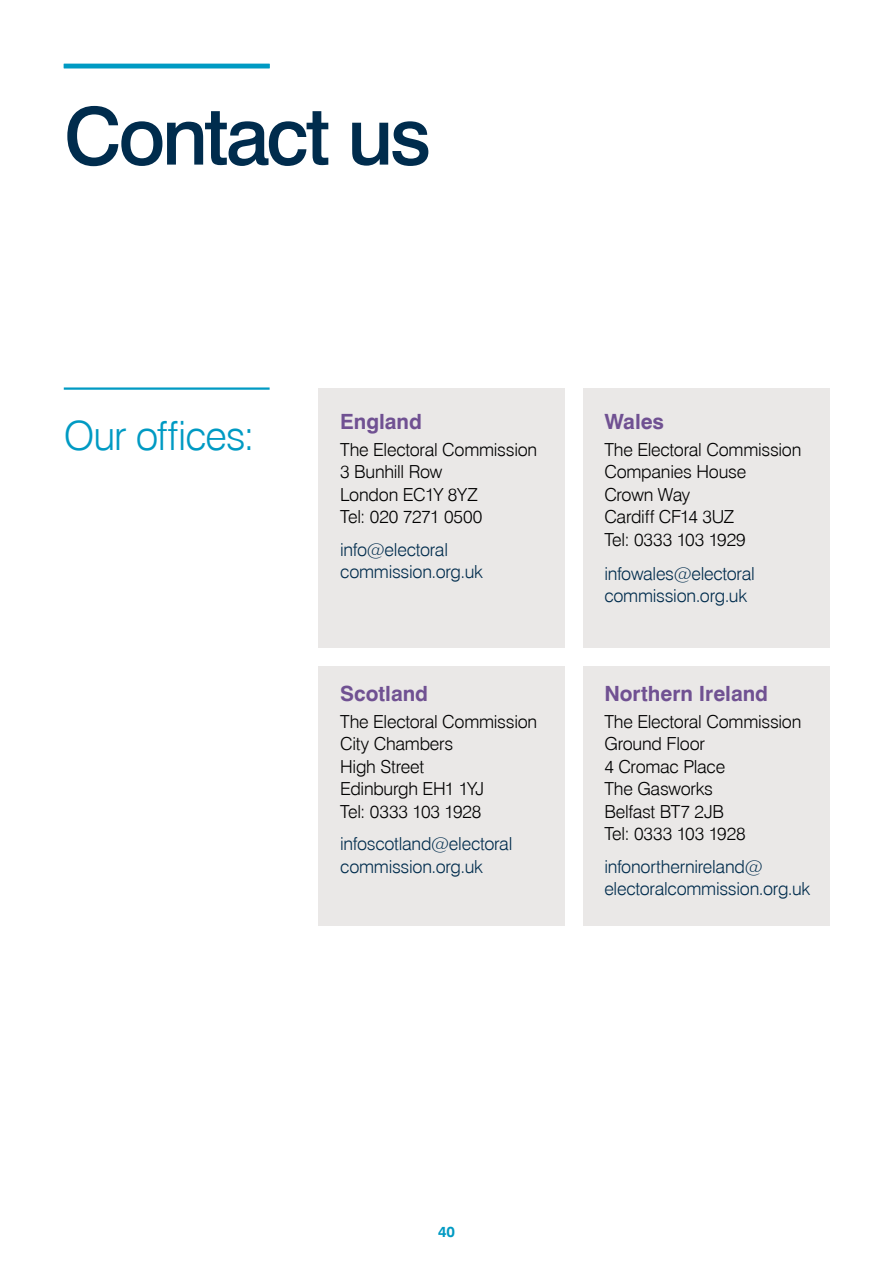
<style>
.page{position:relative;width:893px;height:1263px;background:#fff}
.page>*{position:absolute;margin:0;border:0;box-sizing:border-box;transform-origin:0 0}
.t1{font:500 79.5px "Swiss 721 BT";letter-spacing:-.04em;color:#002c4d}
.t2{font:300 40.5px "Swiss 721 BT";letter-spacing:-.025em;color:#009ac3}
.t3{font:700 21px "Swiss 721 BT";color:#705192}
.t4{font:300 18px/22.5px "Swiss 721 BT";letter-spacing:-.015em;color:#000}
.t5{font:300 18px/22.5px "Swiss 721 BT";letter-spacing:-.015em;color:#002c4d}
.t6{font:700 15px "Swiss 721 BT";color:#009ac3}
</style>
<div class="page">
<hr style="left:64px;top:387px;width:206px;height:3px;background:#009ac3">
<div style="left:319px;top:389px;width:246px;height:259px;background:#eae8e7"></div>
<div style="left:583px;top:389px;width:246px;height:259px;background:#eae8e7"></div>
<div style="left:319px;top:666px;width:246px;height:259px;background:#eae8e7"></div>
<div style="left:583px;top:666px;width:246px;height:259px;background:#eae8e7"></div>
<hr style="left:64px;top:64px;width:206px;height:4px;background:#009ac3">
<h2 class="t1" style="left:64px;top:88px;width:369px">Contact us</h2>
<p class="t2" style="left:64px;top:411px;width:193px">Our offices:</p>
<h3 class="t3" style="left:340px;top:409px;width:83px">England</h3>
<p class="t4" style="left:340px;top:438px;width:199px">The Electoral Commission<br>3 Bunhill Row<br>London EC1Y 8YZ<br>Tel: 020 7271 0500</p>
<p class="t5" style="left:340px;top:538px;width:144px">info@electoral commission.org.uk</p>
<h3 class="t3" style="left:340px;top:681px;width:90px">Scotland</h3>
<p class="t4" style="left:340px;top:710px;width:199px">The Electoral Commission<br>City Chambers<br>High Street<br>Edinburgh EH1 1YJ<br>Tel: 0333 103 1928</p>
<p class="t5" style="left:340px;top:832px;width:174px">infoscotland@electoral commission.org.uk</p>
<h3 class="t3" style="left:604px;top:409px;width:61px">Wales</h3>
<p class="t4" style="left:604px;top:438px;width:199px">The Electoral Commission<br>Companies House<br>Crown Way<br>Cardiff CF14 3UZ<br>Tel: 0333 103 1929</p>
<p class="t5" style="left:604px;top:562px;width:152px">infowales@electoral commission.org.uk</p>
<h3 class="t3" style="left:604px;top:681px;width:165px">Northern Ireland</h3>
<p class="t4" style="left:604px;top:710px;width:199px">The Electoral Commission<br>Ground Floor<br>4 Cromac Place<br>The Gasworks<br>Belfast BT7 2JB<br>Tel: 0333 103 1928</p>
<p class="t5" style="left:604px;top:855px;width:207px">infonorthernireland@ electoralcommission.org.uk</p>
<p class="t6" style="left:438px;top:1222px;width:18px">40</p>
</div>
